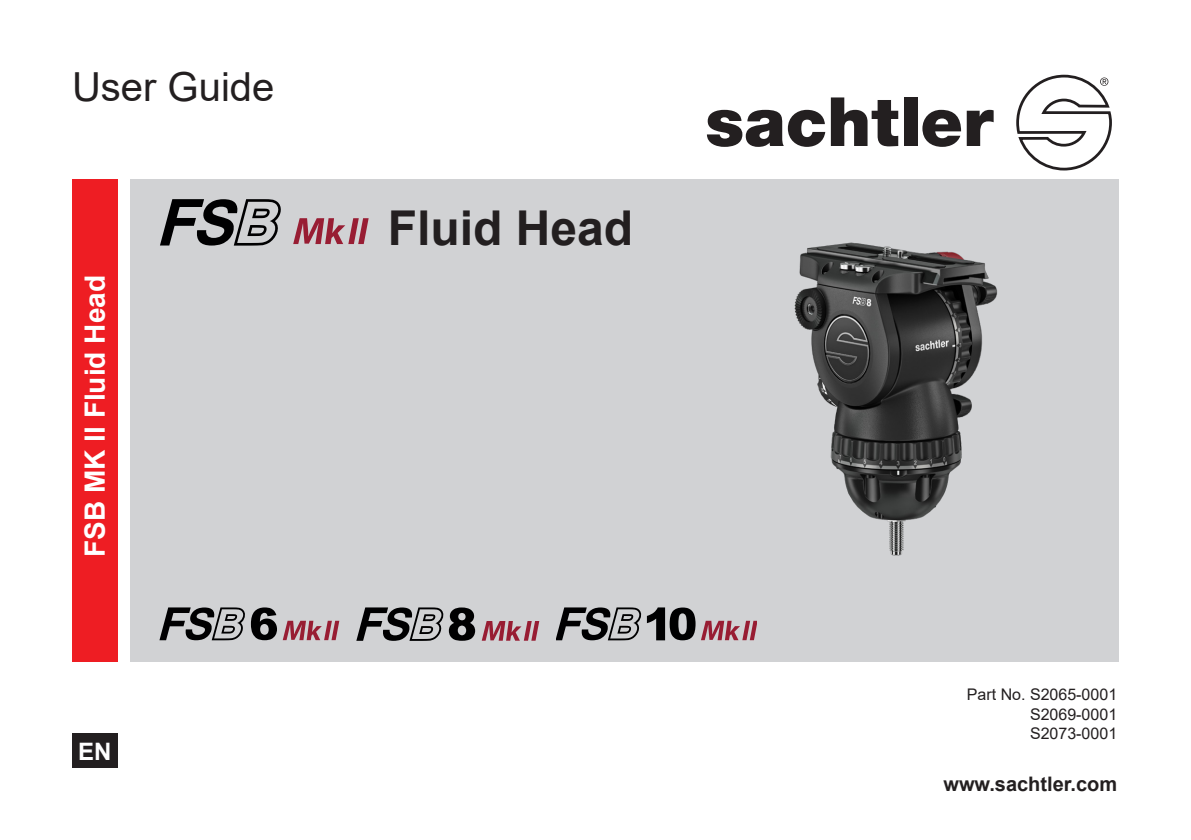
<style>
.page{position:relative;width:1191px;height:840px;background:#fff}
.page>*{position:absolute;margin:0;border:0;box-sizing:border-box;transform-origin:0 0}
.t1{font:700 48px "Arial";color:#231f20}
.t2{font:40px "Arial";color:#231f20}
.t3{font:700 28px "Arial";color:#fff}
.t4{font:700 24px "Arial";color:#fff}
.t5{font:700 20px "Arial";color:#231f20}
.t6{font:16px/19.2px "Arial";color:#231f20;text-align:justify}
</style>
<div class="page">
<div style="left:72px;top:179px;width:45px;height:481px;background:#ee1d23"></div>
<div style="left:130px;top:179px;width:989px;height:481px;background:#d1d2d4"></div>
<svg style="left:707px;top:110px;width:118px;height:37px"></svg>
<svg style="left:831px;top:97px;width:67px;height:49px"></svg>
<div style="left:904px;top:97px;width:13px;height:49px;background:#231f20"></div>
<svg style="left:922px;top:110px;width:71px;height:37px"></svg>
<svg style="left:1016px;top:74px;width:96px;height:97px"></svg>
<div style="left:72px;top:733px;width:45px;height:34px;background:#231f20"></div>
<svg style="left:160px;top:199px;width:121px;height:47px"></svg>
<svg style="left:294px;top:219px;width:75px;height:25px"></svg>
<svg style="left:283px;top:620px;width:56px;height:19px"></svg>
<svg style="left:159px;top:607px;width:118px;height:33px"></svg>
<svg style="left:482px;top:621px;width:57px;height:19px"></svg>
<svg style="left:356px;top:607px;width:119px;height:34px"></svg>
<svg style="left:701px;top:620px;width:55px;height:19px"></svg>
<svg style="left:556px;top:607px;width:139px;height:33px"></svg>
<img style="left:794px;top:242px;width:204px;height:314px">
<h2 class="t2" style="left:72px;top:60px;width:204px">User Guide</h2>
<h3 class="t3" style="left:75px;top:556px;width:283px;rotate:-90deg">FSB MK ll Fluid Head</h3>
<h3 class="t4" style="left:78px;top:733px;width:35px">EN</h3>
<h1 class="t1" style="left:388px;top:194px;width:247px">Fluid Head</h1>
<p class="t6" style="left:1030px;top:684px;width:89px;text-indent:-63px">Part No. S2065-0001<br>S2069-0001<br>S2073-0001</p>
<p class="t5" style="left:943px;top:769px;width:175px">www.sachtler.com</p>
</div>
